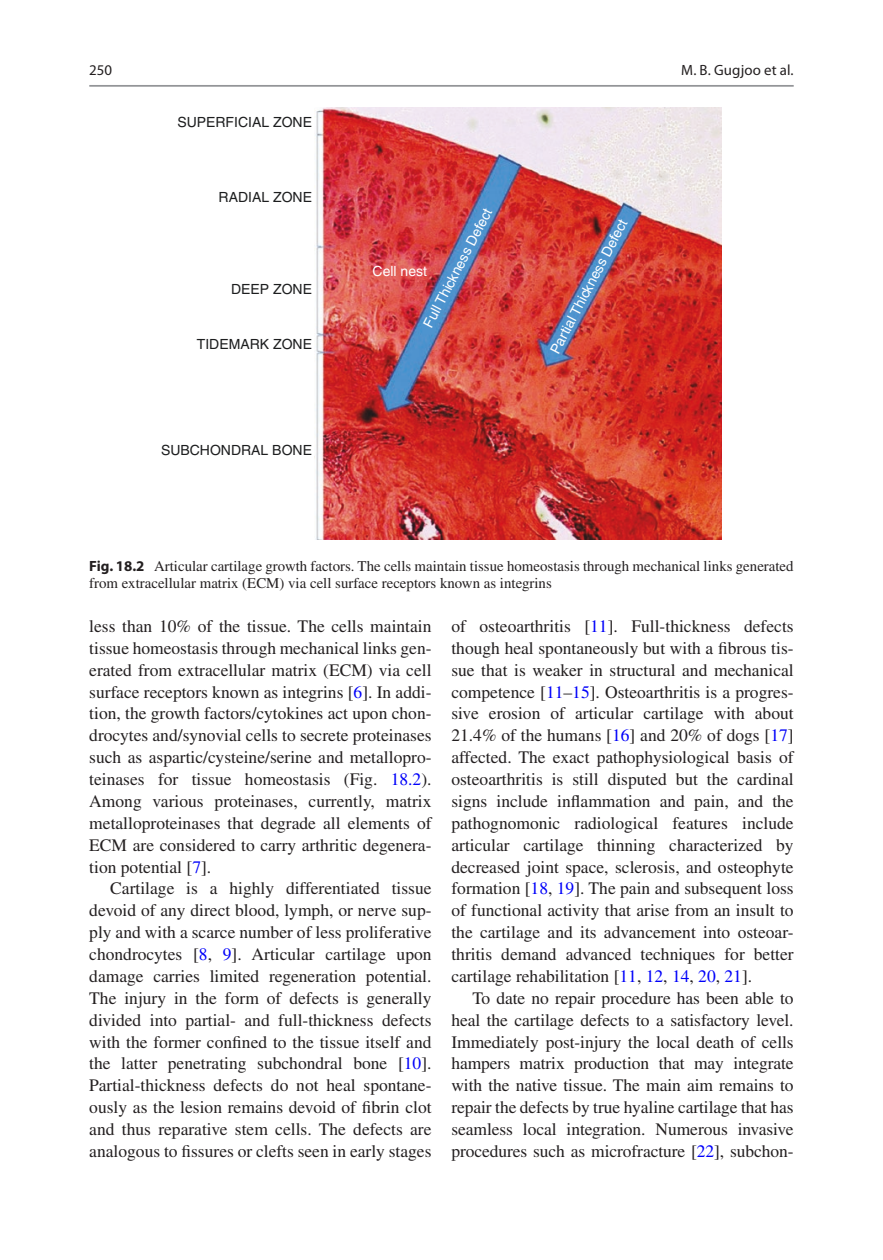
<style>
.page{position:relative;width:883px;height:1260px;background:#fff}
.page>*{position:absolute;margin:0;border:0;box-sizing:border-box;transform-origin:0 0}
.t1{font:17.5px/21.9px "Times LT Std";color:#231f20;text-align:justify}
.t2{font:14.88px/17.5px "Times LT Std";color:#231f20}
.t3{font:14.88px "Myriad Pro Regular 2";letter-spacing:.01em;color:#231f20}
.t4{font:14.88px "Myriad Pro";color:#231f20}
.t5{font:14px "Helvetica 2";color:#1d1e1f}
.t6{font:14px "Helvetica 2";color:#fff}
.s1{font-family:"Myriad Pro";font-weight:700}
.s2{color:#0000fa}
</style>
<div class="page">
<img style="left:315px;top:107px;width:407px;height:433px">
<hr style="left:89px;top:85px;width:705px;height:2px;background:#939598">
<p class="t4" style="left:89px;top:61px;width:24px">250</p>
<p class="t5" style="left:177px;top:114px;width:136px">SUPERFICIAL ZONE</p>
<p class="t5" style="left:219px;top:189px;width:95px">RADIAL ZONE</p>
<p class="t5" style="left:231px;top:281px;width:82px">DEEP ZONE</p>
<p class="t5" style="left:197px;top:336px;width:117px">TIDEMARK ZONE</p>
<p class="t5" style="left:161px;top:442px;width:152px">SUBCHONDRAL BONE</p>
<p class="t6" style="left:420px;top:323px;width:134px;rotate:-63deg">Full Thickness Defect</p>
<p class="t6" style="left:547px;top:348px;width:151px;rotate:-62deg">Partial Thickness Defect</p>
<p class="t6" style="left:373px;top:263px;width:56px">Cell nest</p>
<p class="t3" style="left:681px;top:61px;width:114px">M. B. Gugjoo et al.</p>
<p class="t2" style="left:89px;top:557px;width:706px"><span class="s1">Fig. 18.2</span> Articular cartilage growth factors. The cells maintain tissue homeostasis through mechanical links generated from extracellular matrix (ECM) via cell surface receptors known as integrins</p>
<p class="t1" style="left:89px;top:615px;width:344px">less than 10% of the tissue. The cells maintain tissue homeostasis through mechanical links gen&shy;erated from extracellular matrix (ECM) via cell surface receptors known as integrins [<span class="s2">6</span>]. In addi&shy;tion, the growth factors/cytokines act upon chon&shy;drocytes and/synovial cells to secrete proteinases such as aspartic/cysteine/serine and metallopro&shy;teinases for tissue homeostasis (Fig. <span class="s2">18.2</span>).<br>Among various proteinases, currently, matrix metalloproteinases that degrade all elements of ECM are considered to carry arthritic degenera&shy;tion potential [<span class="s2">7</span>].</p>
<p class="t1" style="left:89px;top:878px;width:344px;text-indent:21px">Cartilage is a highly differentiated tissue devoid of any direct blood, lymph, or nerve sup&shy;ply and with a scarce number of less proliferative chondrocytes [<span class="s2">8</span>, <span class="s2">9</span>]. Articular cartilage upon damage carries limited regeneration potential.<br>The injury in the form of defects is generally divided into partial- and full-thickness defects with the former confined to the tissue itself and the latter penetrating subchondral bone [<span class="s2">10</span>].<br>Partial-thickness defects do not heal spontane&shy;ously as the lesion remains devoid of fibrin clot and thus reparative stem cells. The defects are analogous to fissures or clefts seen in early stages</p>
<p class="t1" style="left:451px;top:615px;width:344px">of osteoarthritis [<span class="s2">11</span>]. Full-thickness defects though heal spontaneously but with a fibrous tis&shy;sue that is weaker in structural and mechanical competence [<span class="s2">11</span>–<span class="s2">15</span>]. Osteoarthritis is a progres&shy;sive erosion of articular cartilage with about 21.4% of the humans [<span class="s2">16</span>] and 20% of dogs [<span class="s2">17</span>] affected. The exact pathophysiological basis of osteoarthritis is still disputed but the cardinal signs include inflammation and pain, and the pathognomonic radiological features include articular cartilage thinning characterized by decreased joint space, sclerosis, and osteophyte formation [<span class="s2">18</span>, <span class="s2">19</span>]. The pain and subsequent loss of functional activity that arise from an insult to the cartilage and its advancement into osteoar&shy;thritis demand advanced techniques for better cartilage rehabilitation [<span class="s2">11</span>, <span class="s2">12</span>, <span class="s2">14</span>, <span class="s2">20</span>, <span class="s2">21</span>].</p>
<p class="t1" style="left:451px;top:987px;width:344px;text-indent:21px">To date no repair procedure has been able to heal the cartilage defects to a satisfactory level.<br>Immediately post-injury the local death of cells hampers matrix production that may integrate with the native tissue. The main aim remains to repair the defects by true hyaline cartilage that has seamless local integration. Numerous invasive procedures such as microfracture [<span class="s2">22</span>], subchon-</p>
</div>
